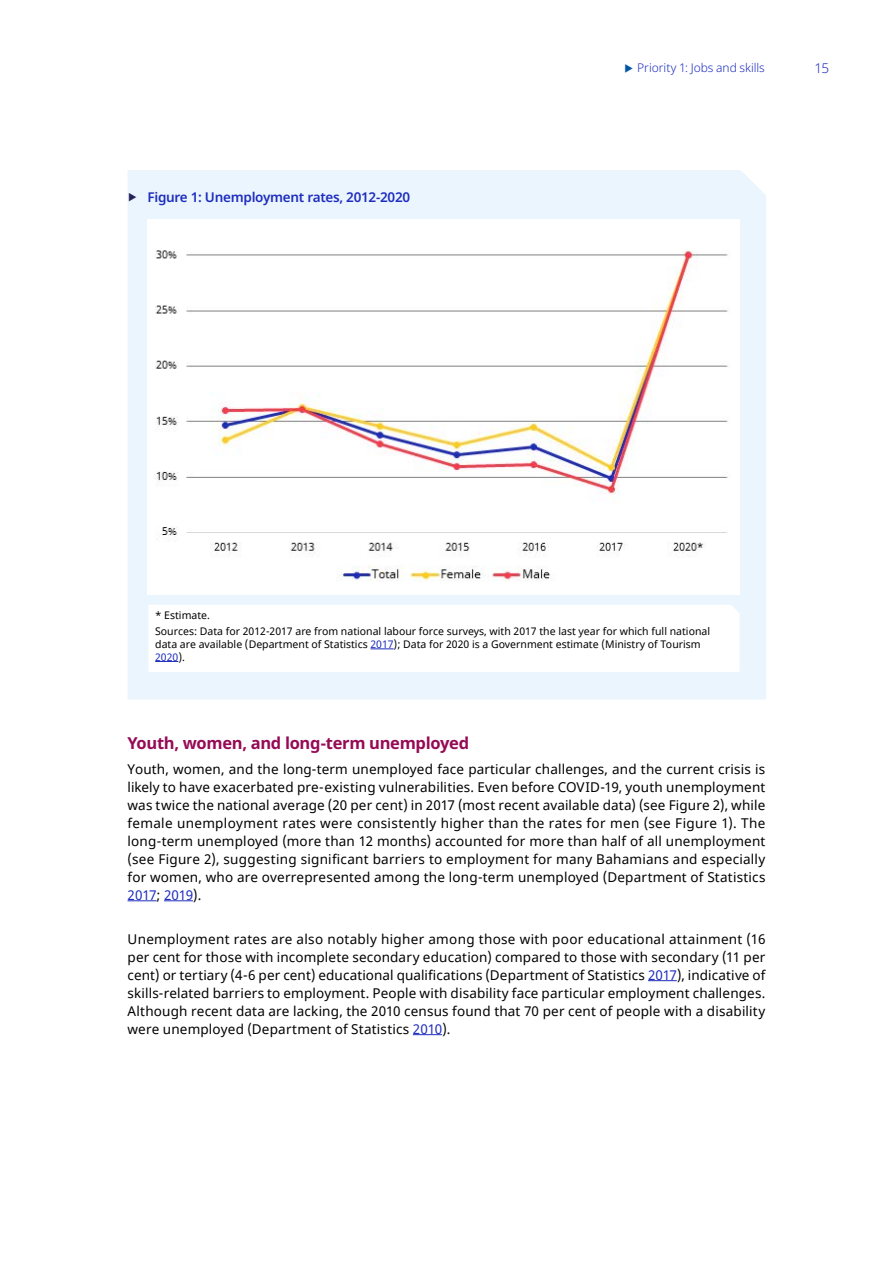
<style>
.page{position:relative;width:893px;height:1263px;background:#fff}
.page>*{position:absolute;margin:0;border:0;box-sizing:border-box;transform-origin:0 0}
.t1{font:700 16.5px "Noto Sans";letter-spacing:-.02em;color:#960a55}
.t2{font:13.5px/18px "Noto Sans";letter-spacing:.015em;color:#000;text-align:justify}
.t3{font:600 13.5px "Noto Sans";letter-spacing:-.02em;color:#1e2dbe}
.t4{font:300 13.5px "Noto Sans";color:#1e2dbe}
.t5{font:300 12px "Noto Sans";letter-spacing:-.005em;color:#1e2dbe}
.t6{font:10.5px/16.8px "Noto Sans";color:#000}
.s1{color:#1e2dbe}
</style>
<div class="page">
<div style="left:128px;top:170px;width:638px;height:529px;background:#ebf5fd"></div>
<svg style="left:148px;top:605px;width:592px;height:67px"></svg>
<svg style="left:128px;top:900px;width:29px;height:1px"></svg>
<svg style="left:164px;top:900px;width:29px;height:1px"></svg>
<svg style="left:648px;top:980px;width:29px;height:1px"></svg>
<svg style="left:413px;top:1034px;width:29px;height:1px"></svg>
<img style="left:148px;top:219px;width:592px;height:375px">
<svg style="left:129px;top:192px;width:7px;height:9px"></svg>
<p class="t3" style="left:147px;top:187px;width:264px">Figure 1: Unemployment rates, 2012-2020</p>
<p class="t5" style="left:637px;top:60px;width:129px">Priority 1: Jobs and skills</p>
<p class="t4" style="left:815px;top:59px;width:16px">15</p>
<p class="t6" style="left:155px;top:607px;width:556px">* Estimate.<br>Sources: Data for 2012-2017 are from national labour force surveys, with 2017 the last year for which full national</p>
<p class="t6" style="left:155px;top:638px;width:547px;line-height:12.6px">data are available (Department of Statistics <span class="s1">2017</span>); Data for 2020 is a Government estimate (Ministry of Tourism<br><span class="s1">2020</span>).</p>
<p class="t1" style="left:128px;top:731px;width:343px">Youth, women, and long-term unemployed</p>
<p class="t2" style="left:128px;top:760px;width:639px">Youth, women, and the long-term unemployed face particular challenges, and the current crisis is likely to have exacerbated pre-existing vulnerabilities. Even before COVID-19, youth unemployment was twice the national average (20 per cent) in 2017 (most recent available data) (see Figure 2), while female unemployment rates were consistently higher than the rates for men (see Figure 1). The long-term unemployed (more than 12 months) accounted for more than half of all unemployment (see Figure 2), suggesting significant barriers to employment for many Bahamians and especially for women, who are overrepresented among the long-term unemployed (Department of Statistics <span class="s1">2017</span>; <span class="s1">2019</span>).</p>
<p class="t2" style="left:128px;top:930px;width:639px">Unemployment rates are also notably higher among those with poor educational attainment (16 per cent for those with incomplete secondary education) compared to those with secondary (11 per cent) or tertiary (4-6 per cent) educational qualifications (Department of Statistics <span class="s1">2017</span>), indicative of skills-related barriers to employment. People with disability face particular employment challenges.<br>Although recent data are lacking, the 2010 census found that 70 per cent of people with a disability were unemployed (Department of Statistics <span class="s1">2010</span>).</p>
</div>
